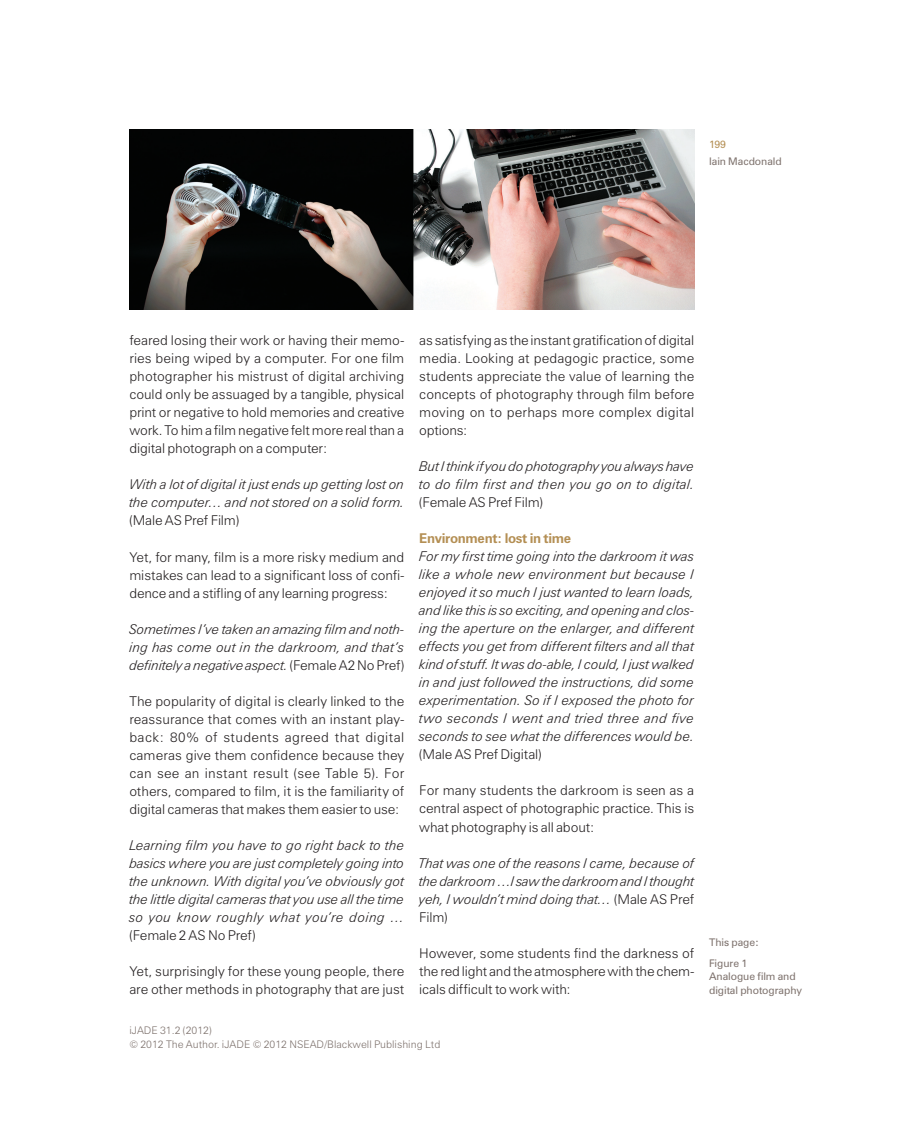
<style>
.page{position:relative;width:897px;height:1135px;background:#fff}
.page>*{position:absolute;margin:0;border:0;box-sizing:border-box;transform-origin:0 0}
.t1{font:300 13.5px/18px "Zurich BT";letter-spacing:-.01em;color:#231f20;text-align:justify}
.t2{font:italic 300 13.5px/18px "Zurich BT";letter-spacing:-.005em;color:#231f20;text-align:justify}
.t3{font:700 13.5px "Zurich BT";letter-spacing:-.025em;color:#b48f54}
.t4{font:300 10.5px/13.5px "Zurich BT";color:#7d716c}
.t5{font:10.5px/20.2px "Zurich BT";letter-spacing:-.005em;color:#7d716c}
.t6{font:10.5px "Zurich BT";color:#b48f54}
.s1{font-style:normal}
</style>
<div class="page">
<img style="left:129px;top:129px;width:565px;height:180px">
<p class="t6" style="left:709px;top:138px;width:18px">199</p>
<p class="t5" style="left:709px;top:151px;width:74px">Iain Macdonald</p>
<p class="t1" style="left:129px;top:331px;width:276px">feared losing their work or having their memo&shy;ries being wiped by a computer. For one film photographer his mistrust of digital archiving could only be assuaged by a tangible, physical print or negative to hold memories and creative work. To him a film negative felt more real than a digital photograph on a computer:</p>
<p class="t2" style="left:129px;top:475px;width:276px">With a lot of digital it just ends up getting lost on the computer… and not stored on a solid form.</p>
<p class="t1" style="left:129px;top:511px;width:111px">(Male AS Pref Film)</p>
<p class="t1" style="left:129px;top:547px;width:276px">Yet, for many, film is a more risky medium and mistakes can lead to a significant loss of confi&shy;dence and a stifling of any learning progress:</p>
<p class="t2" style="left:129px;top:619px;width:277px">Sometimes I’ve taken an amazing film and noth&shy;ing has come out in the darkroom, and that’s definitely a negative aspect. <span class="s1">(Female A2 No Pref)</span></p>
<p class="t1" style="left:129px;top:691px;width:276px">The popularity of digital is clearly linked to the reassurance that comes with an instant play&shy;back: 80% of students agreed that digital cameras give them confidence because they can see an instant result (see Table 5). For others, compared to film, it is the familiarity of digital cameras that makes them easier to use:</p>
<p class="t2" style="left:129px;top:835px;width:276px">Learning film you have to go right back to the basics where you are just completely going into the unknown. With digital you’ve obviously got the little digital cameras that you use all the time so you know roughly what you’re doing …</p>
<p class="t1" style="left:129px;top:925px;width:128px">(Female 2 AS No Pref)</p>
<p class="t1" style="left:129px;top:961px;width:276px">Yet, surprisingly for these young people, there are other methods in photography that are just</p>
<p class="t1" style="left:419px;top:331px;width:276px">as satisfying as the instant gratification of digital media. Looking at pedagogic practice, some students appreciate the value of learning the concepts of photography through film before moving on to perhaps more complex digital options:</p>
<p class="t2" style="left:419px;top:457px;width:276px">But I think if you do photography you always have to do film first and then you go on to digital.</p>
<p class="t1" style="left:419px;top:493px;width:125px">(Female AS Pref Film)</p>
<p class="t3" style="left:419px;top:530px;width:153px">Environment: lost in time</p>
<p class="t2" style="left:419px;top:547px;width:277px">For my first time going into the darkroom it was like a whole new environment but because I enjoyed it so much I just wanted to learn loads, and like this is so exciting, and opening and clos&shy;ing the aperture on the enlarger, and different effects you get from different filters and all that kind of stuff. It was do-able, I could, I just walked in and just followed the instructions, did some experimentation. So if I exposed the photo for two seconds I went and tried three and five seconds to see what the differences would be.</p>
<p class="t1" style="left:419px;top:745px;width:124px">(Male AS Pref Digital)</p>
<p class="t1" style="left:419px;top:781px;width:276px">For many students the darkroom is seen as a central aspect of photographic practice. This is what photography is all about:</p>
<p class="t2" style="left:419px;top:853px;width:276px">That was one of the reasons I came, because of the darkroom …I saw the darkroom and I thought yeh, I wouldn’t mind doing that… <span class="s1">(Male AS Pref Film)</span></p>
<p class="t1" style="left:419px;top:943px;width:276px">However, some students find the darkness of the red light and the atmosphere with the chem&shy;icals difficult to work with:</p>
<p class="t4" style="left:129px;top:1023px;width:312px">iJADE 31.2 (2012)<br>© 2012 The Author. iJADE © 2012 NSEAD/Blackwell Publishing Ltd</p>
<p class="t5" style="left:709px;top:932px;width:51px">This page:<br>Figure 1</p>
<p class="t5" style="left:709px;top:969px;width:95px;line-height:13.5px">Analogue film and digital photography</p>
</div>
